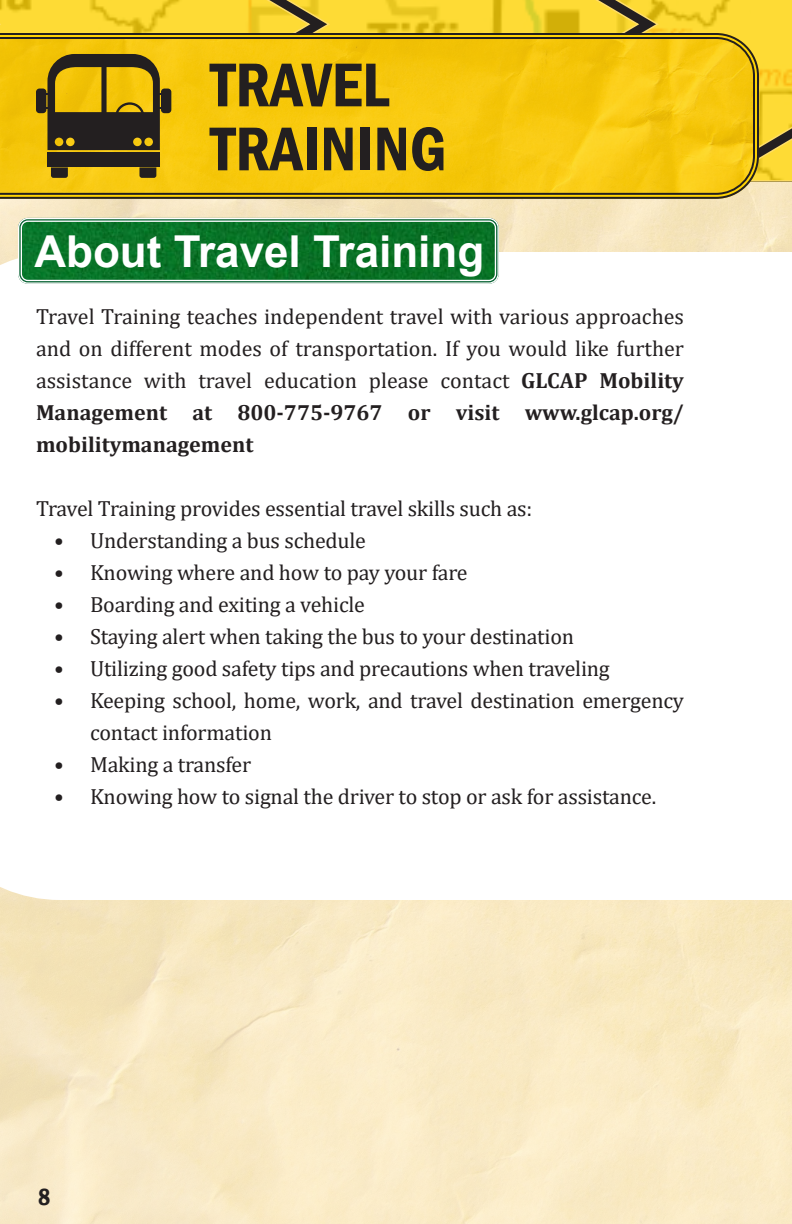
<style>
.page{position:relative;width:792px;height:1224px;background:#fff}
.page>*{position:absolute;margin:0;border:0;box-sizing:border-box;transform-origin:0 0}
.t1{font:600 condensed 64px "Franklin Gothic";color:#231f20}
.t2{font:700 44px "Arial";color:#fff}
.t3{font:600 condensed 24px "Franklin Gothic";color:#231f20}
.Subheading{font:22px/32px "Cambria";letter-spacing:-.01em;color:#231f20;text-align:justify}
.Body_Text{font:22px "Cambria";letter-spacing:-.01em;color:#231f20}
.s1{font-weight:700}
</style>
<div class="page">
<svg style="left:0;top:0;width:792px;height:182px"></svg>
<svg style="left:0;top:33px;width:759px;height:166px"></svg>
<svg style="left:0;top:37px;width:755px;height:158px"></svg>
<div style="left:36px;top:89px;width:10px;height:24px;background:#231f20;border-radius:3px"></div>
<div style="left:161px;top:89px;width:10px;height:24px;background:#231f20;border-radius:3px"></div>
<div style="left:47px;top:152px;width:113px;height:14px;background:#231f20"></div>
<svg style="left:45px;top:54px;width:117px;height:96px"></svg>
<svg style="left:51px;top:167px;width:17px;height:11px"></svg>
<svg style="left:139px;top:167px;width:17px;height:11px"></svg>
<img style="left:23px;top:223px;width:471px;height:56px">
<div style="left:18px;top:218px;width:481px;height:66px;border:4px solid #076233;border-radius:8px"></div>
<div style="left:18px;top:218px;width:481px;height:66px;border:1px solid #fff;border-radius:9px"></div>
<div style="left:21px;top:221px;width:475px;height:60px;border:1px solid #fff;border-radius:7px"></div>
<p class="t1" style="left:210px;top:42px;width:181px">TRAVEL</p>
<p class="t1" style="left:210px;top:106px;width:238px">TRAINING</p>
<p class="t2" style="left:34px;top:220px;width:451px">About Travel Training</p>
<p class="Subheading" style="left:36px;top:300px;width:650px">Travel Training teaches independent travel with various approaches and on different modes of transportation. If you would like further assistance with travel education please contact <span class="s1">GLCAP Mobility Management at 800-775-9767 or visit www.glcap.org/ mobilitymanagement</span></p>
<p class="Body_Text" style="left:36px;top:495px;width:498px">Travel Training provides essential travel skills such as:</p>
<p class="Subheading" style="left:54px;top:524px;width:314px">• Understanding a bus schedule</p>
<p class="Subheading" style="left:54px;top:556px;width:415px">• Knowing where and how to pay your fare</p>
<p class="Subheading" style="left:54px;top:588px;width:313px">• Boarding and exiting a vehicle</p>
<p class="Subheading" style="left:54px;top:620px;width:522px">• Staying alert when taking the bus to your destination</p>
<p class="Subheading" style="left:54px;top:652px;width:557px">• Utilizing good safety tips and precautions when traveling</p>
<p class="Subheading" style="left:90px;top:684px;width:596px;text-indent:-36px">• Keeping school, home, work, and travel destination emergency contact information</p>
<p class="Subheading" style="left:54px;top:748px;width:199px">• Making a transfer</p>
<p class="Subheading" style="left:54px;top:780px;width:604px">• Knowing how to signal the driver to stop or ask for assistance.</p>
<p class="t3" style="left:38px;top:1181px;width:14px">8</p>
</div>
